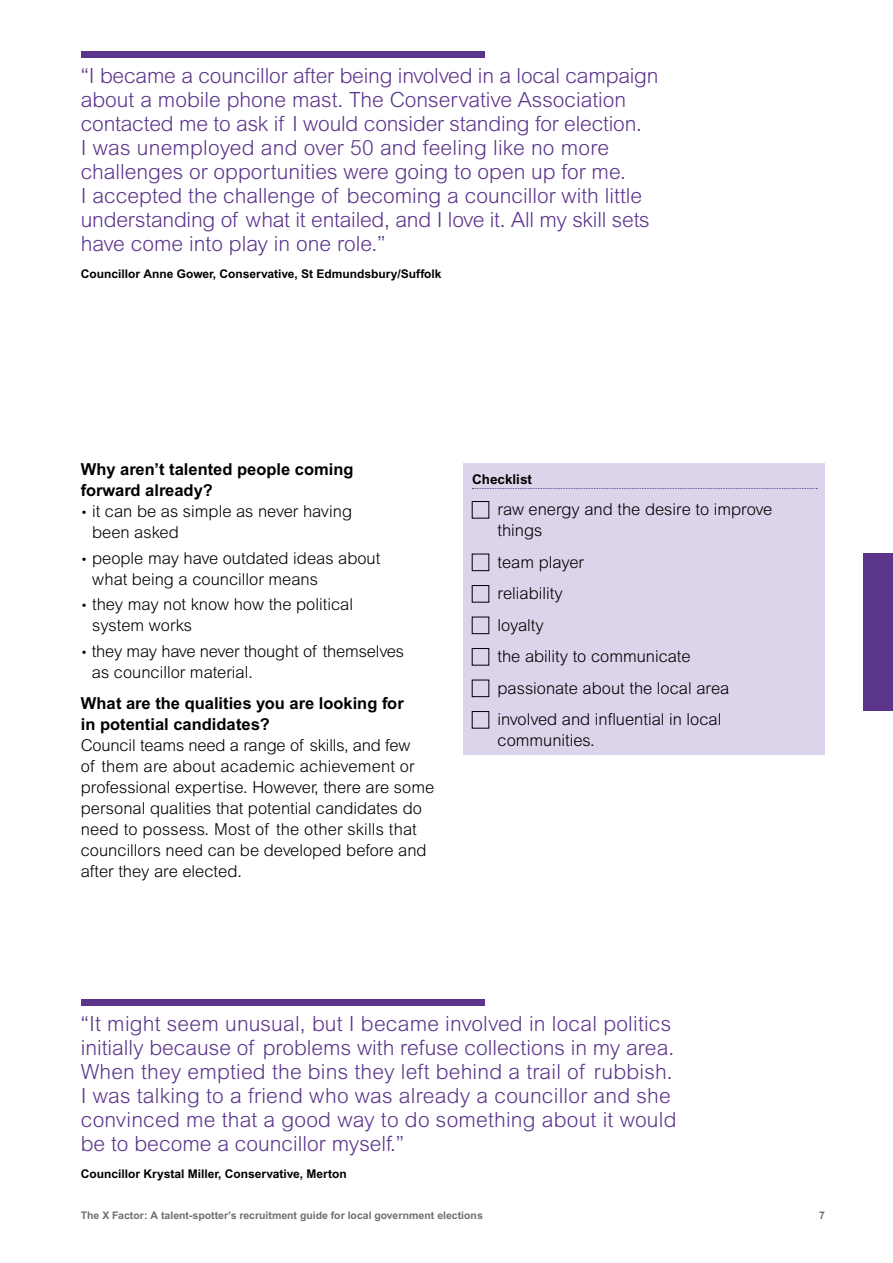
<style>
.page{position:relative;width:893px;height:1263px;background:#fff}
.page>*{position:absolute;margin:0;border:0;box-sizing:border-box;transform-origin:0 0}
.t1{font:300 21px/24px "Arial";color:#5b358c}
.t2{font:300 16.5px/21px "Arial";color:#000}
.t3{font:700 16.5px/21px "Arial";color:#000}
.t4{font:700 13.5px "Arial";color:#000}
.t5{font:700 12px "Arial";color:#000}
.t6{font:700 10.5px "Arial";color:#706f6f}
.s1{font-size:13.5px}
</style>
<div class="page">
<div style="left:863px;top:553px;width:30px;height:157px;background:#5b358c"></div>
<div style="left:81px;top:51px;width:404px;height:6px;background:#5b358c"></div>
<div style="left:81px;top:999px;width:404px;height:6px;background:#5b358c"></div>
<div style="left:463px;top:463px;width:362px;height:292px;background:#dbd4eb"></div>
<svg style="left:472px;top:488px;width:345px;height:1px"></svg>
<div style="left:472px;top:501px;width:17px;height:17px;border:1px solid #000"></div>
<div style="left:472px;top:554px;width:17px;height:17px;border:1px solid #000"></div>
<div style="left:472px;top:585px;width:17px;height:17px;border:1px solid #000"></div>
<div style="left:472px;top:617px;width:17px;height:17px;border:1px solid #000"></div>
<div style="left:472px;top:648px;width:17px;height:17px;border:1px solid #000"></div>
<div style="left:472px;top:680px;width:17px;height:17px;border:1px solid #000"></div>
<div style="left:472px;top:711px;width:17px;height:17px;border:1px solid #000"></div>
<p class="t1" style="left:81px;top:64px;width:579px">“I became a councillor after being involved in a local campaign about a mobile phone mast. The Conservative Association contacted me to ask if I would consider standing for election.<br>I was unemployed and over 50 and feeling like no more challenges or opportunities were going to open up for me.<br>I accepted the challenge of becoming a councillor with little understanding of what it entailed, and I love it. All my skill sets have come into play in one role.”</p>
<p class="t5" style="left:81px;top:267px;width:362px">Councillor Anne Gower, Conservative, St Edmundsbury/Suffolk</p>
<p class="t3" style="left:81px;top:459px;width:274px">Why aren’t talented people coming forward already?</p>
<p class="t2" style="left:92px;top:501px;width:261px;text-indent:-11px"><span class="s1">•</span> it can be as simple as never having been asked</p>
<p class="t2" style="left:92px;top:547px;width:290px;text-indent:-11px"><span class="s1">•</span> people may have outdated ideas about what being a councillor means</p>
<p class="t2" style="left:92px;top:594px;width:262px;text-indent:-11px"><span class="s1">•</span> they may not know how the political system works</p>
<p class="t2" style="left:92px;top:640px;width:314px;text-indent:-11px"><span class="s1">•</span> they may have never thought of themselves as councillor material.</p>
<p class="t3" style="left:81px;top:693px;width:324px">What are the qualities you are looking for in potential candidates?</p>
<p class="t2" style="left:81px;top:735px;width:355px">Council teams need a range of skills, and few<br>of them are about academic achievement or professional expertise. However, there are some personal qualities that potential candidates do need to possess. Most of the other skills that councillors need can be developed before and after they are elected.</p>
<p class="t4" style="left:472px;top:471px;width:62px">Checklist</p>
<p class="t2" style="left:497px;top:499px;width:276px">raw energy and the desire to improve things</p>
<p class="t2" style="left:497px;top:546px;width:233px;line-height:31.5px">team player<br>reliability<br>loyalty<br>the ability to communicate passionate about the local area involved and influential in local</p>
<p class="t2" style="left:497px;top:730px;width:99px">communities.</p>
<p class="t1" style="left:81px;top:1011px;width:597px">“It might seem unusual, but I became involved in local politics initially because of problems with refuse collections in my area.<br>When they emptied the bins they left behind a trail of rubbish.<br>I was talking to a friend who was already a councillor and she convinced me that a good way to do something about it would be to become a councillor myself.”</p>
<p class="t5" style="left:81px;top:1167px;width:268px">Councillor Krystal Miller, Conservative, Merton</p>
<p class="t6" style="left:81px;top:1209px;width:404px">The X Factor: A talent-spotter’s recruitment guide for local government elections</p>
<p class="t6" style="left:819px;top:1209px;width:7px">7</p>
</div>
